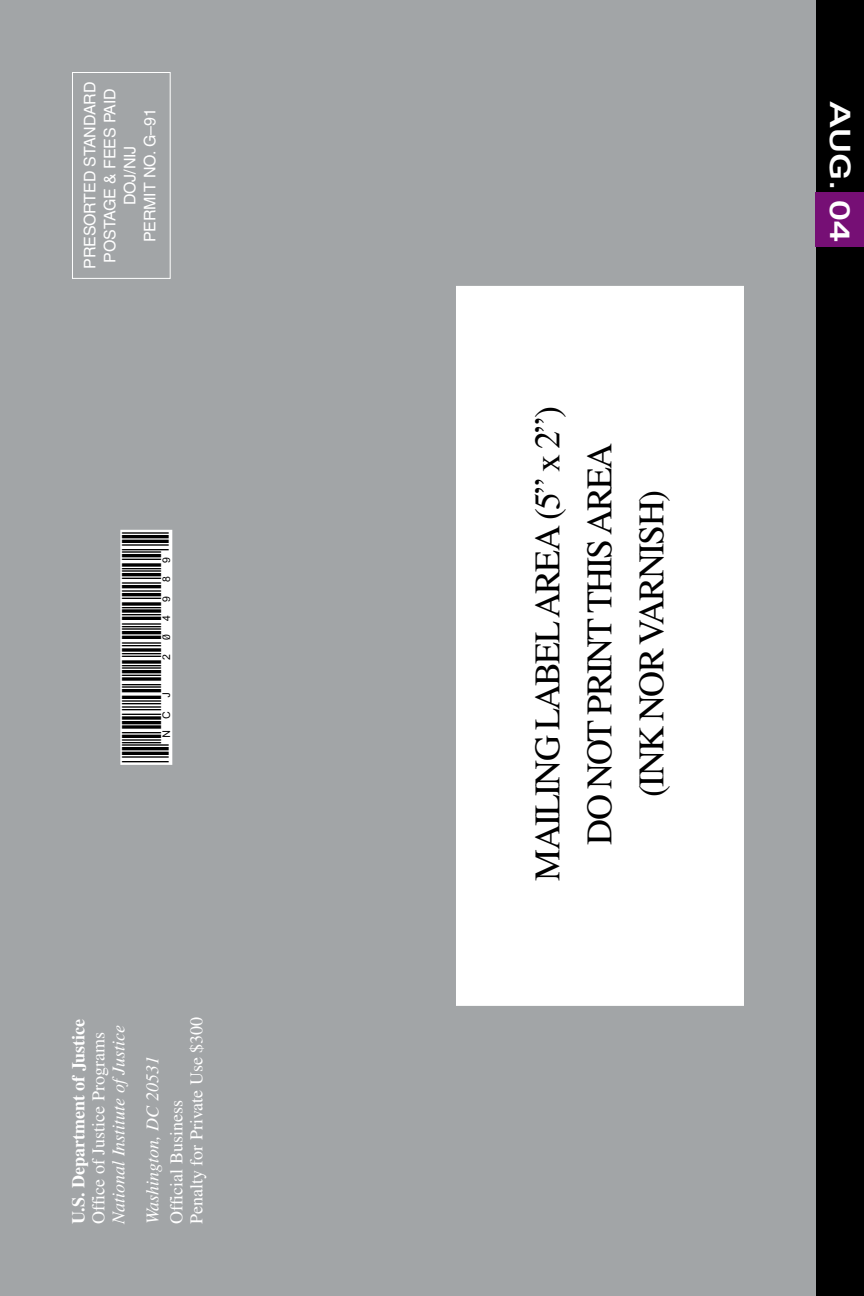
<style>
.page{position:relative;width:864px;height:1296px;background:#fff}
.page>*{position:absolute;margin:0;border:0;box-sizing:border-box;transform-origin:0 0}
.t1{font:36px/52px "Times";letter-spacing:-.05em;color:#000;text-align:center}
.t2{font:700 expanded 28px "Univers";color:#fff}
.t3{font:24px "CB39 H1 N";color:#000}
.t4{font:italic 18px/20px "Times";color:#fff}
.t5{font:18px "Times";color:#fff}
.t6{font:16px/20px "Helvetica";letter-spacing:-.005em;color:#fff;text-align:center}
.s1{font-weight:700;font-style:normal}
.s2{font-style:normal}
</style>
<div class="page">
<div style="left:0;top:0;width:816px;height:1296px;background:#a2a5a7"></div>
<div style="left:816px;top:0;width:48px;height:1296px;background:#000"></div>
<div style="left:816px;top:192px;width:48px;height:54px;background:#760f75"></div>
<div style="left:72px;top:72px;width:99px;height:207px;border:1px solid #fff"></div>
<svg style="left:120px;top:286px;width:624px;height:720px"></svg>
<p class="t6" style="left:81px;top:269px;width:189px;rotate:-90deg">PRESORTED STANDARD<br>POSTAGE &amp; FEES PAID</p>
<p class="t6" style="left:141px;top:242px;width:135px;rotate:-90deg">PERMIT NO. G–91</p>
<p class="t6" style="left:121px;top:205px;width:61px;rotate:-90deg">DOJ/NIJ</p>
<p class="t3" style="left:148px;top:763px;width:234px;rotate:-90deg">*NCJ~204989*</p>
<p class="t4" style="left:70px;top:1224px;width:207px;rotate:-90deg"><span class="s1">U.S. Department of Justice<br></span><span class="s2">Office of Justice Programs<br></span>National Institute of Justice</p>
<p class="t5" style="left:190px;top:1224px;width:209px;rotate:-90deg">Penalty for Private Use $300</p>
<p class="t4" style="left:142px;top:1224px;width:169px;line-height:24px;rotate:-90deg">Washington, DC 20531<br><span class="s2">Official Business</span></p>
<p class="t1" style="left:525px;top:881px;width:476px;rotate:-90deg">MAILING LABEL AREA (5” x 2”)<br>DO NOT PRINT THIS AREA (INK NOR VARNISH)</p>
<p class="t2" style="left:850px;top:101px;width:142px;rotate:90deg">AUG. 04</p>
</div>
